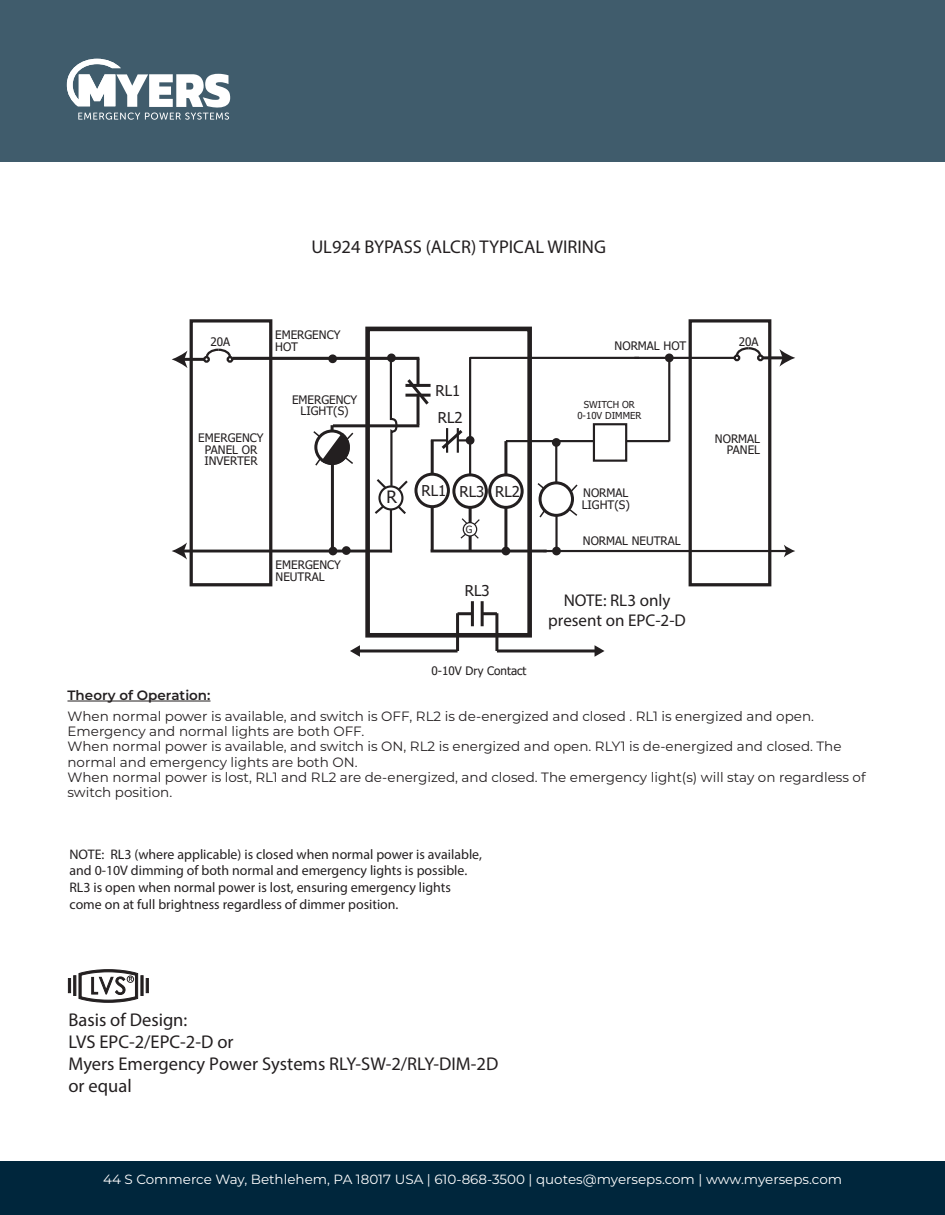
<style>
.page{position:relative;width:945px;height:1215px;background:#fff}
.page>*{position:absolute;margin:0;border:0;box-sizing:border-box;transform-origin:0 0}
.t1{font:18.45px/22.2px "Myriad Pro";color:#231f20}
.t2{font:16.95px/20.4px "Myriad Pro";color:#231f20;text-align:center}
.t3{font:16.95px "Tahoma";color:#231f20}
.t4{font:14.85px "Tahoma";color:#231f20}
.t5{font:13.95px/16.6px "Myriad Pro";color:#231f20}
.t6{font:13.5px/15.3px "Montserrat";color:#231f20}
.t7{font:600 13.5px "Montserrat";color:#231f20}
.t8{font:13.35px "Montserrat";color:#fff}
.t9{font:11.7px/11.7px "Tahoma";color:#231f20}
.t10{font:9.9px "Tahoma";color:#231f20}
.t11{font:9.6px/11.7px "Tahoma";color:#231f20;text-align:center}
</style>
<div class="page">
<div style="left:0;top:1161px;width:945px;height:54px;background:#00263c"></div>
<div style="left:0;top:0;width:945px;height:162px;background:#405c6c"></div>
<div style="left:365px;top:327px;width:167px;height:311px;border:5px solid #231f20"></div>
<hr style="left:760px;top:356px;width:24px;height:3px;background:#231f20">
<svg style="left:779px;top:349px;width:16px;height:18px"></svg>
<div style="left:757px;top:354px;width:7px;height:7px;border:2px solid #231f20;border-radius:50%"></div>
<div style="left:734px;top:354px;width:6px;height:7px;border:2px solid #231f20;border-radius:50%"></div>
<svg style="left:735px;top:347px;width:28px;height:13px"></svg>
<hr style="left:634px;top:357px;width:101px;height:2px;background:#231f20">
<div style="left:190px;top:319px;width:82px;height:267px;border:3px solid #231f20"></div>
<hr style="left:183px;top:358px;width:24px;height:3px;background:#231f20">
<svg style="left:172px;top:351px;width:15px;height:17px"></svg>
<div style="left:203px;top:356px;width:7px;height:7px;border:2px solid #231f20;border-radius:50%"></div>
<div style="left:227px;top:356px;width:6px;height:7px;border:2px solid #231f20;border-radius:50%"></div>
<svg style="left:204px;top:348px;width:28px;height:14px"></svg>
<hr style="left:182px;top:550px;width:210px;height:2px;background:#231f20">
<svg style="left:172px;top:543px;width:15px;height:17px"></svg>
<hr style="left:232px;top:357px;width:187px;height:3px;background:#231f20">
<div style="left:689px;top:319px;width:82px;height:267px;border:3px solid #231f20"></div>
<hr style="left:543px;top:550px;width:244px;height:2px;background:#231f20">
<svg style="left:784px;top:545px;width:11px;height:12px"></svg>
<div style="left:488px;top:473px;width:36px;height:36px;border:3px solid #231f20;border-radius:50%"></div>
<hr style="left:504px;top:441px;width:3px;height:34px;background:#231f20">
<hr style="left:504px;top:507px;width:3px;height:44px;background:#231f20">
<div style="left:502px;top:547px;width:8px;height:8px;border:3px solid #231f20;border-radius:50%"></div>
<div style="left:665px;top:354px;width:9px;height:8px;border:3px solid #231f20;border-radius:50%"></div>
<hr style="left:333px;top:424px;width:86px;height:3px;background:#231f20">
<svg style="left:313px;top:425px;width:42px;height:42px"></svg>
<div style="left:593px;top:423px;width:34px;height:39px;border:2px solid #231f20"></div>
<hr style="left:470px;top:357px;width:169px;height:2px;background:#231f20">
<hr style="left:668px;top:356px;width:2px;height:85px;background:#231f20">
<div style="left:539px;top:481px;width:35px;height:36px;border:3px solid #231f20;border-radius:50%"></div>
<svg style="left:569px;top:484px;width:9px;height:9px"></svg>
<svg style="left:568px;top:508px;width:10px;height:8px"></svg>
<svg style="left:537px;top:483px;width:8px;height:7px"></svg>
<svg style="left:539px;top:508px;width:8px;height:10px"></svg>
<hr style="left:555px;top:441px;width:2px;height:42px;background:#231f20">
<div style="left:552px;top:438px;width:9px;height:9px;border:3px solid #231f20;border-radius:50%"></div>
<div style="left:552px;top:547px;width:9px;height:8px;border:3px solid #231f20;border-radius:50%"></div>
<hr style="left:471px;top:601px;width:3px;height:25px;background:#231f20">
<hr style="left:481px;top:601px;width:3px;height:25px;background:#231f20">
<hr style="left:358px;top:649px;width:100px;height:3px;background:#231f20">
<svg style="left:350px;top:645px;width:10px;height:12px"></svg>
<div style="left:328px;top:354px;width:9px;height:9px;border:3px solid #231f20;border-radius:50%"></div>
<div style="left:342px;top:546px;width:9px;height:9px;border:3px solid #231f20;border-radius:50%"></div>
<div style="left:378px;top:485px;width:26px;height:25px;border:2px solid #231f20;border-radius:50%"></div>
<svg style="left:395px;top:504px;width:11px;height:10px"></svg>
<svg style="left:374px;top:503px;width:13px;height:11px"></svg>
<hr style="left:506px;top:440px;width:88px;height:2px;background:#231f20">
<hr style="left:626px;top:440px;width:43px;height:2px;background:#231f20">
<hr style="left:555px;top:515px;width:3px;height:36px;background:#231f20">
<hr style="left:456px;top:613px;width:3px;height:38px;background:#231f20">
<hr style="left:458px;top:612px;width:14px;height:3px;background:#231f20">
<hr style="left:497px;top:649px;width:99px;height:3px;background:#231f20">
<svg style="left:595px;top:645px;width:10px;height:12px"></svg>
<hr style="left:495px;top:613px;width:3px;height:38px;background:#231f20">
<hr style="left:482px;top:612px;width:15px;height:3px;background:#231f20">
<div style="left:452px;top:473px;width:36px;height:36px;border:3px solid #231f20;border-radius:50%"></div>
<hr style="left:469px;top:507px;width:3px;height:44px;background:#231f20">
<hr style="left:331px;top:463px;width:3px;height:88px;background:#231f20">
<div style="left:329px;top:547px;width:8px;height:8px;border:3px solid #231f20;border-radius:50%"></div>
<hr style="left:390px;top:510px;width:2px;height:42px;background:#231f20">
<div style="left:387px;top:354px;width:9px;height:8px;border:3px solid #231f20;border-radius:50%"></div>
<div style="left:414px;top:473px;width:36px;height:35px;border:3px solid #231f20;border-radius:50%"></div>
<hr style="left:431px;top:507px;width:3px;height:43px;background:#231f20">
<hr style="left:431px;top:550px;width:116px;height:2px;background:#231f20">
<div style="left:466px;top:436px;width:8px;height:9px;border:3px solid #231f20;border-radius:50%"></div>
<svg style="left:374px;top:355px;width:99px;height:138px"></svg>
<div style="left:463px;top:523px;width:14px;height:13px;background:#fff;border-radius:50%"></div>
<div style="left:463px;top:522px;width:14px;height:15px;border:1px solid #231f20;border-radius:50%"></div>
<svg style="left:473px;top:533px;width:6px;height:6px"></svg>
<svg style="left:461px;top:517px;width:19px;height:9px"></svg>
<svg style="left:460px;top:532px;width:7px;height:7px"></svg>
<hr style="left:74px;top:976px;width:2px;height:20px;background:#231f20">
<hr style="left:68px;top:978px;width:3px;height:15px;background:#231f20">
<hr style="left:141px;top:976px;width:2px;height:20px;background:#231f20">
<div style="left:146px;top:978px;width:3px;height:15px;background:#231f20;border:1px solid #231f20"></div>
<svg style="left:79px;top:969px;width:59px;height:34px"></svg>
<div style="left:127px;top:976px;width:7px;height:7px;border:1px solid #231f20;border-radius:50%"></div>
<hr style="left:68px;top:701px;width:143px;height:1px;background:#231f20">
<svg style="left:67px;top:59px;width:163px;height:61px"></svg>
<h1 class="t1" style="left:311px;top:235px;width:296px">UL924 BYPASS (ALCR) TYPICAL WIRING</h1>
<p class="t9" style="left:275px;top:330px;width:67px">EMERGENCY<br>HOT</p>
<p class="t9" style="left:211px;top:337px;width:21px">20A</p>
<p class="t9" style="left:739px;top:337px;width:21px">20A</p>
<p class="t9" style="left:615px;top:341px;width:73px">NORMAL HOT</p>
<p class="t9" style="left:198px;top:433px;width:67px;text-align:center">EMERGENCY<br>PANEL OR<br>INVERTER</p>
<p class="t4" style="left:436px;top:381px;width:26px">RL1</p>
<p class="t9" style="left:292px;top:394px;width:67px;text-align:center">EMERGENCY<br>LIGHT(S)</p>
<p class="t11" style="left:577px;top:399px;width:65px">SWITCH OR<br>0-10V DIMMER</p>
<p class="t4" style="left:438px;top:408px;width:26px">RL2</p>
<p class="t9" style="left:276px;top:560px;width:67px">EMERGENCY<br>NEUTRAL</p>
<p class="t3" style="left:386px;top:486px;width:12px">R</p>
<p class="t4" style="left:422px;top:482px;width:100px">RL1 RL3 RL2</p>
<p class="t10" style="left:466px;top:523px;width:8px">G</p>
<p class="t4" style="left:465px;top:581px;width:26px">RL3</p>
<p class="t9" style="left:582px;top:488px;width:50px">NORMAL<br>LIGHT(S)</p>
<p class="t9" style="left:583px;top:535px;width:99px">NORMAL NEUTRAL</p>
<p class="t2" style="left:548px;top:590px;width:139px">NOTE: RL3 only present on EPC-2-D</p>
<p class="t9" style="left:432px;top:665px;width:96px">0-10V Dry Contact</p>
<p class="t9" style="left:715px;top:433px;width:47px;text-align:right">NORMAL<br>PANEL</p>
<p class="t7" style="left:68px;top:685px;width:145px">Theory of Operation:</p>
<p class="t6" style="left:68px;top:708px;width:800px">When normal power is available, and switch is OFF, RL2 is de-energized and closed . RL1 is energized and open.<br>Emergency and normal lights are both OFF.<br>When normal power is available, and switch is ON, RL2 is energized and open. RLY1 is de-energized and closed. The normal and emergency lights are both ON.<br>When normal power is lost, RL1 and RL2 are de-energized, and closed. The emergency light(s) will stay on regardless of switch position.</p>
<p class="t5" style="left:69px;top:845px;width:414px">NOTE: RL3 (where applicable) is closed when normal power is available, and 0-10V dimming of both normal and emergency lights is possible.<br>RL3 is open when normal power is lost, ensuring emergency lights come on at full brightness regardless of dimmer position.</p>
<h1 class="t1" style="left:68px;top:1008px;width:432px">Basis of Design:<br>LVS EPC-2/EPC-2-D or<br>Myers Emergency Power Systems RLY-SW-2/RLY-DIM-2D or equal</h1>
<p class="t8" style="left:103px;top:1170px;width:740px">44 S Commerce Way, Bethlehem, PA 18017 USA | 610-868-3500 | quotes@myerseps.com | www.myerseps.com</p>
</div>
